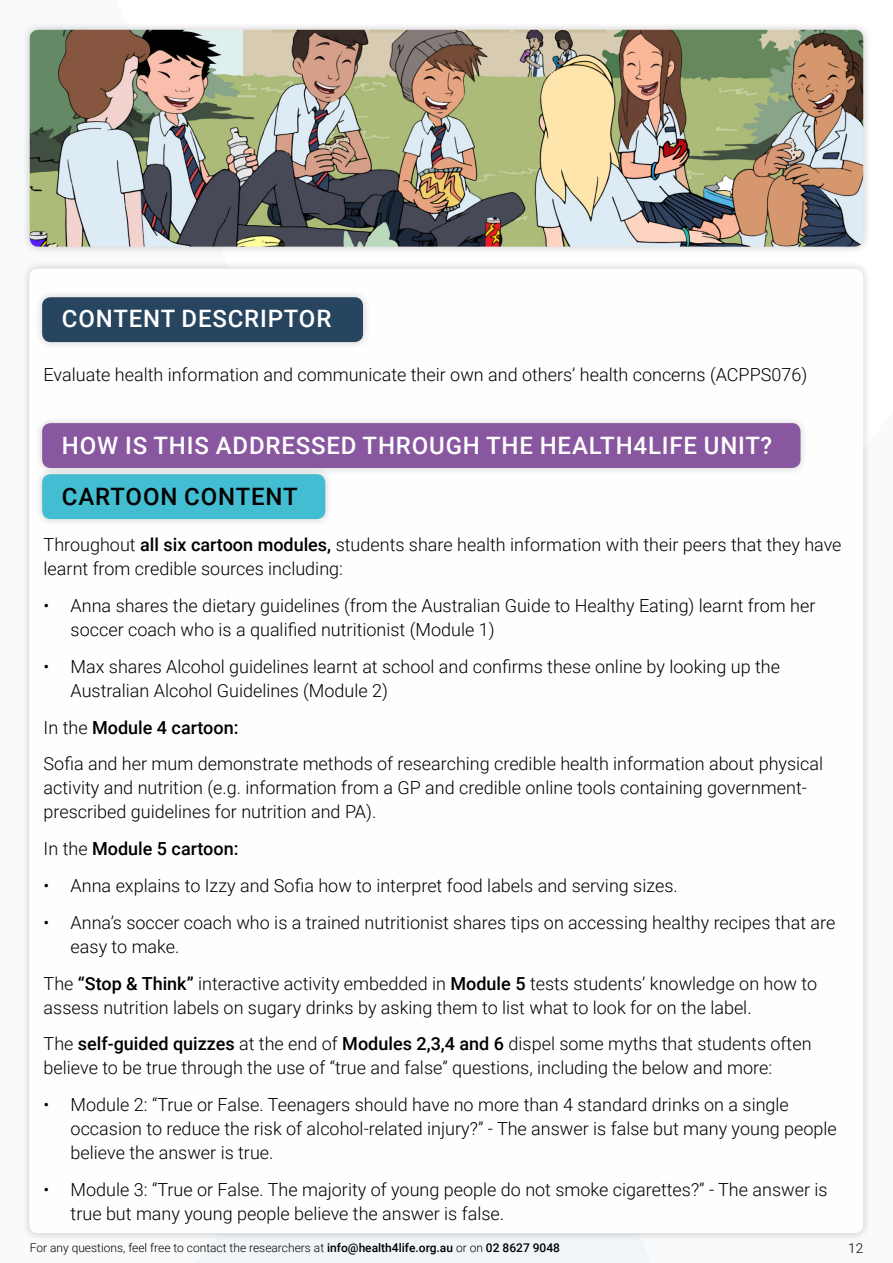
<style>
.page{position:relative;width:893px;height:1263px;background:#fff}
.page>*{position:absolute;margin:0;border:0;box-sizing:border-box;transform-origin:0 0}
.t1{font:500 24px "Roboto";letter-spacing:.035em;color:#fff}
.t2{font:500 24px "Roboto";letter-spacing:.035em;color:#000}
.t3{font:300 18px/24px "Roboto";color:#000}
.t4{font:500 18px "Roboto";color:#000}
.t5{font:300 13.5px "Roboto";color:#000}
.t6{font:300 12px "Roboto";color:#000}
.s1{font-weight:500}
.s2{font-weight:300}
</style>
<div class="page">
<div style="left:195px;top:1241px;width:456px;height:22px;background:#f2f5f8"></div>
<div style="left:21px;top:261px;width:850px;height:980px;background:#000;opacity:.2"></div>
<div style="left:29px;top:269px;width:834px;height:964px;background:#fefefe;border-radius:9px"></div>
<div style="left:21px;top:22px;width:850px;height:233px;background:#000;opacity:.2"></div>
<img style="left:30px;top:30px;width:833px;height:217px">
<div style="left:34px;top:289px;width:337px;height:61px;background:#000;opacity:.2"></div>
<div style="left:42px;top:297px;width:321px;height:45px;background:#27455f;border-radius:9px"></div>
<div style="left:34px;top:466px;width:299px;height:61px;background:#000;opacity:.2"></div>
<div style="left:42px;top:474px;width:283px;height:45px;background:#43bdd2;border-radius:9px"></div>
<div style="left:34px;top:415px;width:775px;height:61px;background:#000;opacity:.2"></div>
<div style="left:42px;top:423px;width:758px;height:45px;background:#8857a0;border-radius:9px"></div>
<h1 class="t1" style="left:62px;top:302px;width:271px">CONTENT DESCRIPTOR</h1>
<p class="t3" style="left:44px;top:362px;width:765px">Evaluate health information and communicate their own and others’ health concerns (ACPPS076)</p>
<h1 class="t1" style="left:62px;top:428px;width:712px">HOW IS THIS ADDRESSED THROUGH THE HEALTH4LIFE UNIT?</h1>
<h1 class="t2" style="left:62px;top:479px;width:237px">CARTOON CONTENT</h1>
<p class="t3" style="left:44px;top:532px;width:799px">Throughout <span class="s1">all six cartoon modules,</span> students share health information with their peers that they have learnt from credible sources including:</p>
<p class="t3" style="left:71px;top:593px;width:746px;text-indent:-27px">• Anna shares the dietary guidelines (from the Australian Guide to Healthy Eating) learnt from her soccer coach who is a qualified nutritionist (Module 1)</p>
<p class="t3" style="left:71px;top:654px;width:711px;text-indent:-27px">• Max shares Alcohol guidelines learnt at school and confirms these online by looking up the<br>Australian Alcohol Guidelines (Module 2)</p>
<p class="t3" style="left:44px;top:708px;width:781px;line-height:36.8px">In the <span class="s1">Module 4 cartoon:<br></span>Sofia and her mum demonstrate methods of researching credible health information about physical</p>
<p class="t3" style="left:44px;top:775px;width:765px">activity and nutrition (e.g. information from a GP and credible online tools containing government&shy;prescribed guidelines for nutrition and PA).</p>
<p class="t4" style="left:44px;top:836px;width:196px"><span class="s2">In the</span> Module 5 cartoon:</p>
<p class="t3" style="left:44px;top:873px;width:636px">• Anna explains to Izzy and Sofia how to interpret food labels and serving sizes.</p>
<p class="t3" style="left:71px;top:910px;width:766px;text-indent:-27px">• Anna’s soccer coach who is a trained nutritionist shares tips on accessing healthy recipes that are easy to make.</p>
<p class="t3" style="left:44px;top:970px;width:775px">The <span class="s1">“Stop &amp; Think”</span> interactive activity embedded in <span class="s1">Module 5</span> tests students’ knowledge on how to assess nutrition labels on sugary drinks by asking them to list what to look for on the label.</p>
<p class="t3" style="left:44px;top:1031px;width:769px">The <span class="s1">self-guided quizzes</span> at the end of <span class="s1">Modules 2,3,4 and 6</span> dispel some myths that students often believe to be true through the use of “true and false” questions, including the below and more:</p>
<p class="t3" style="left:71px;top:1092px;width:768px;text-indent:-27px">• Module 2: “True or False. Teenagers should have no more than 4 standard drinks on a single occasion to reduce the risk of alcohol-related injury?” - The answer is false but many young people believe the answer is true.</p>
<p class="t3" style="left:71px;top:1177px;width:758px;text-indent:-27px">• Module 3: “True or False. The majority of young people do not smoke cigarettes?” - The answer is true but many young people believe the answer is false.</p>
<p class="t6" style="left:30px;top:1240px;width:532px">For any questions, feel free to contact the researchers at <span class="s1">info@health4life.org.au</span> or on <span class="s1">02 8627 9048</span></p>
<p class="t5" style="left:848px;top:1238px;width:16px">12</p>
</div>
